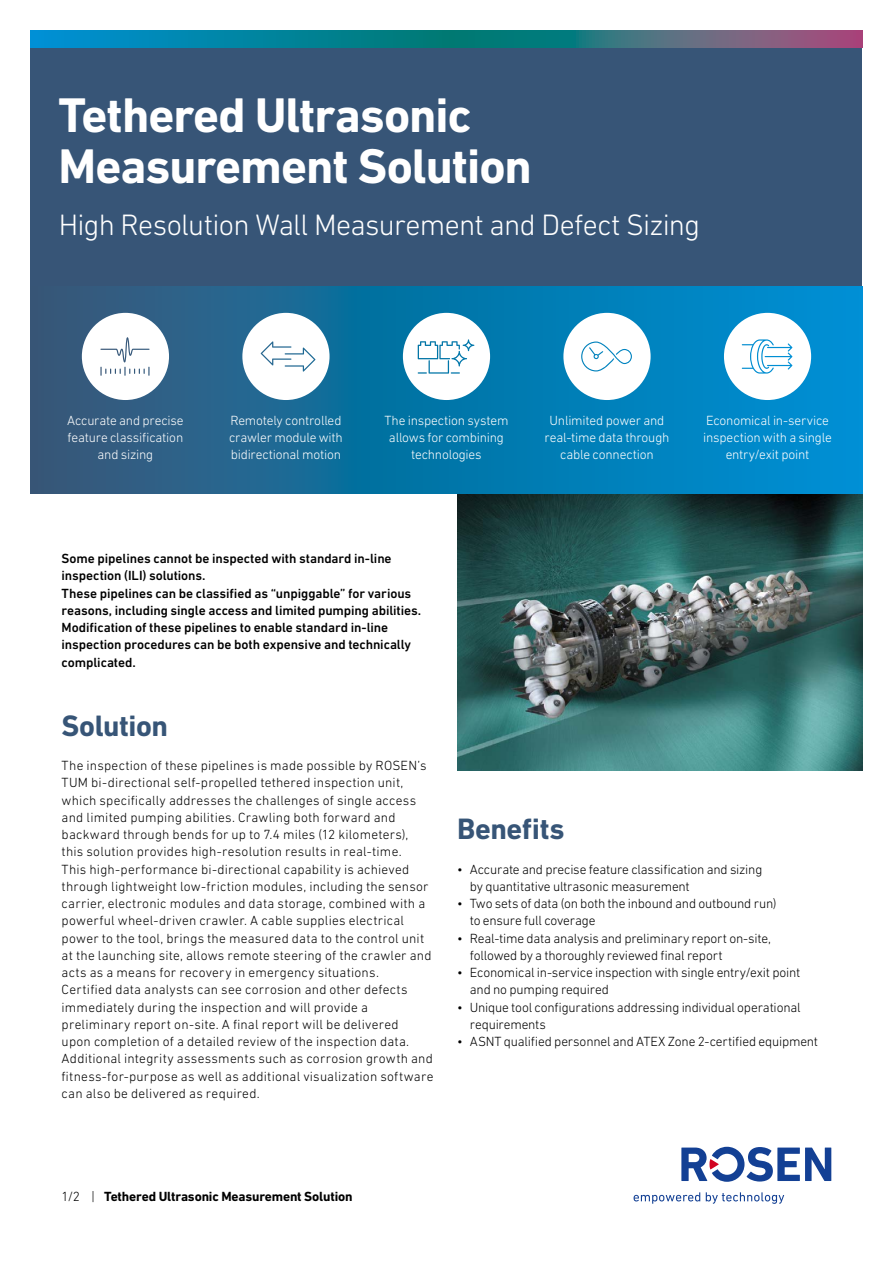
<style>
.page{position:relative;width:893px;height:1263px;background:#fff}
.page>*{position:absolute;margin:0;border:0;box-sizing:border-box;transform-origin:0 0}
.t1{font:700 49.5px/51.8px "DIN Next W1 G";letter-spacing:-.02em;color:#fff}
.t2{font:300 30px "DIN Next W1 G";letter-spacing:-.025em;color:#fff}
.t3{font:700 30px "DIN Next W1 G";letter-spacing:-.015em;color:#375577}
.t4{font:300 13.5px/17.2px "DIN Next W1 G";letter-spacing:.015em;color:#000}
.t5{font:300 13.5px/17.2px "DIN Next W1 G";letter-spacing:-.015em;color:#000}
.t6{font:500 13.5px/17.2px "DIN Next W1 G";letter-spacing:-.005em;color:#000}
.t7{font:300 13.5px/17.2px "DIN Next W1 G";letter-spacing:-.015em;color:#fff;text-align:center}
.t8{font:300 13.5px "DIN Next W1 G";letter-spacing:-.01em;color:#000}
.t9{font:700 13.5px "DIN Next W1 G";letter-spacing:-.01em;color:#000}
.s1{font-weight:300}
</style>
<div class="page">
<div style="left:31px;top:31px;width:831px;height:256px;background:#375577"></div>
<img style="left:457px;top:494px;width:405px;height:276px">
<svg style="left:31px;top:287px;width:831px;height:207px;background:#1074a7"></svg>
<div style="left:403px;top:313px;width:87px;height:87px;background:#fff;border-radius:50%"></div>
<div style="left:242px;top:313px;width:88px;height:87px;background:#fff;border-radius:50%"></div>
<div style="left:82px;top:313px;width:87px;height:87px;background:#fff;border-radius:50%"></div>
<div style="left:563px;top:313px;width:88px;height:87px;background:#fff;border-radius:50%"></div>
<div style="left:724px;top:313px;width:87px;height:87px;background:#fff;border-radius:50%"></div>
<svg style="left:100px;top:337px;width:674px;height:37px"></svg>
<svg style="left:634px;top:1192px;width:66px;height:12px"></svg>
<svg style="left:706px;top:1192px;width:78px;height:12px"></svg>
<svg style="left:681px;top:1147px;width:150px;height:35px"></svg>
<svg style="left:31px;top:31px;width:831px;height:17px;background:#257991"></svg>
<h1 class="t1" style="left:58px;top:89px;width:475px">Tethered Ultrasonic<br>Measurement Solution</h1>
<h2 class="t2" style="left:59px;top:208px;width:643px">High Resolution Wall Measurement and Defect Sizing</h2>
<p class="t7" style="left:67px;top:412px;width:118px">Accurate and precise feature classification and sizing</p>
<p class="t7" style="left:545px;top:412px;width:126px">Unlimited power and real-time data through cable connection</p>
<p class="t7" style="left:229px;top:412px;width:115px;text-align:justify">Remotely controlled crawler module with bidirectional motion</p>
<p class="t7" style="left:703px;top:412px;width:130px">Economical in-service inspection with a single entry/exit point</p>
<p class="t7" style="left:384px;top:412px;width:125px">The inspection system allows for combining technologies</p>
<p class="t6" style="left:62px;top:550px;width:361px">Some pipelines cannot be inspected with standard in-line inspection (ILI) solutions.<br>These pipelines can be classified as “unpiggable” for various reasons, including single access and limited pumping abilities.<br>Modification of these pipelines to enable standard in-line inspection procedures can be both expensive and technically complicated.</p>
<h2 class="t3" style="left:62px;top:708px;width:108px">Solution</h2>
<p class="t4" style="left:62px;top:757px;width:373px">The inspection of these pipelines is made possible by ROSEN’s TUM bi-directional self-propelled tethered inspection unit, which specifically addresses the challenges of single access and limited pumping abilities. Crawling both forward and backward through bends for up to 7.4 miles (12 kilometers), this solution provides high-resolution results in real-time.<br>This high-performance bi-directional capability is achieved through lightweight low-friction modules, including the sensor carrier, electronic modules and data storage, combined with a powerful wheel-driven crawler. A cable supplies electrical power to the tool, brings the measured data to the control unit at the launching site, allows remote steering of the crawler and acts as a means for recovery in emergency situations.<br>Certified data analysts can see corrosion and other defects immediately during the inspection and will provide a preliminary report on-site. A final report will be delivered<br>upon completion of a detailed review of the inspection data.<br>Additional integrity assessments such as corrosion growth and fitness-for-purpose as well as additional visualization software can also be delivered as required.</p>
<h2 class="t3" style="left:457px;top:811px;width:109px">Benefits</h2>
<p class="t5" style="left:470px;top:860px;width:294px;text-indent:-13px">• Accurate and precise feature classification and sizing by quantitative ultrasonic measurement</p>
<p class="t5" style="left:470px;top:895px;width:308px;text-indent:-13px">• Two sets of data (on both the inbound and outbound run) to ensure full coverage</p>
<p class="t5" style="left:470px;top:929px;width:303px;text-indent:-13px">• Real-time data analysis and preliminary report on-site, followed by a thoroughly reviewed final report</p>
<p class="t5" style="left:470px;top:964px;width:332px;text-indent:-13px">• Economical in-service inspection with single entry/exit point and no pumping required</p>
<p class="t5" style="left:470px;top:998px;width:332px;text-indent:-13px">• Unique tool configurations addressing individual operational requirements</p>
<p class="t8" style="left:457px;top:1034px;width:362px">• ASNT qualified personnel and ATEX Zone 2-certified equipment</p>
<p class="t9" style="left:62px;top:1189px;width:292px"><span class="s1">1/2 |</span> Tethered Ultrasonic Measurement Solution</p>
</div>
